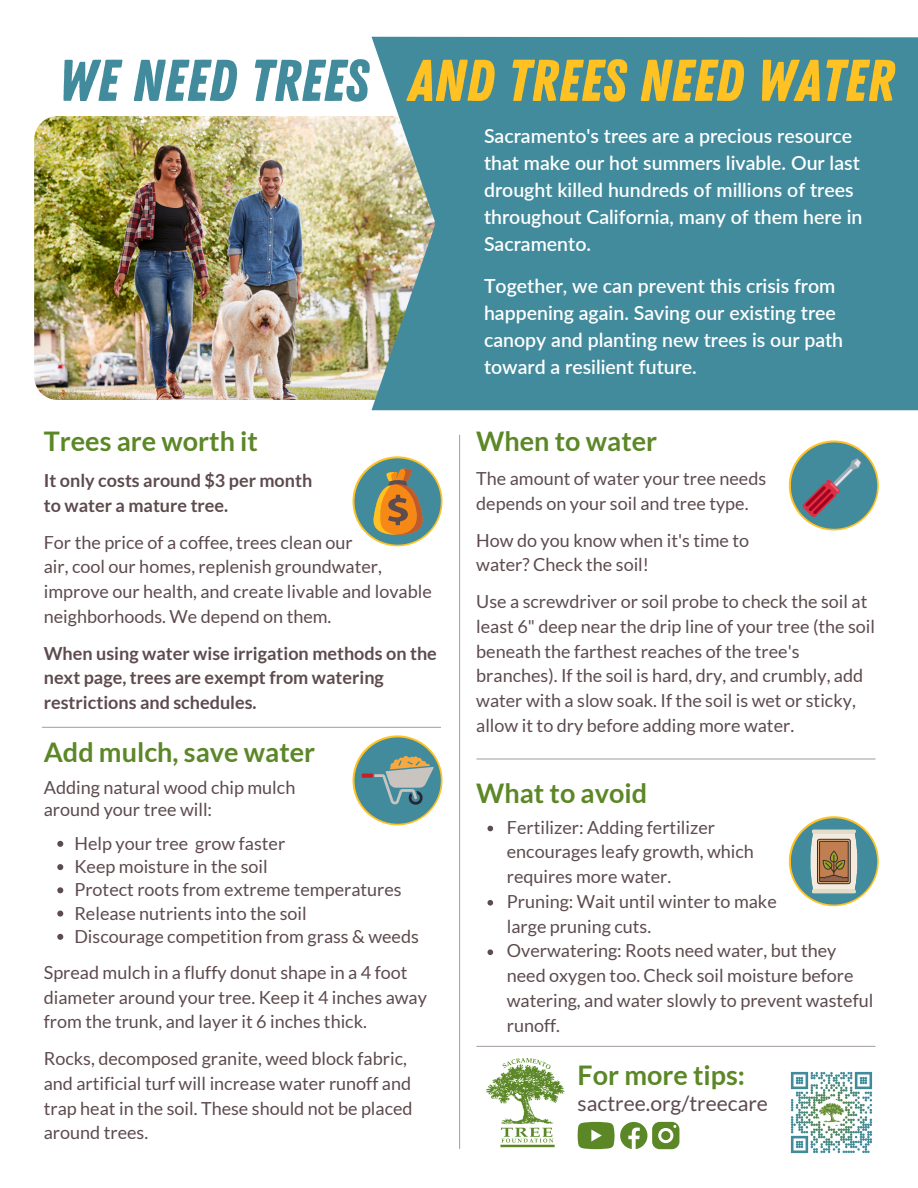
<style>
.page{position:relative;width:918px;height:1188px;background:#fff}
.page>*{position:absolute;margin:0;border:0;box-sizing:border-box;transform-origin:0 0}
.t1{font:58.8px "Zing Rust Base";color:#ffc222}
.t2{font:700 27px "Lato";color:#5c8727}
.t3{font:21.15px "Lato";color:#5d4b4e}
.t4{font:600 19.5px/27.2px "Lato";color:#fff}
.t5{font:18px/24.8px "Lato";color:#5d4b4e}
.t6{font:700 18px/24.8px "Lato";color:#5d4b4e}
.s1{color:#418b9c}
</style>
<div class="page">
<hr style="left:459px;top:435px;width:1px;height:713px;background:#ada6a7">
<svg style="left:789px;top:440px;width:90px;height:90px"></svg>
<div style="left:791px;top:443px;width:86px;height:86px;background:#418b9c;border-radius:50%"></div>
<svg style="left:803px;top:458px;width:59px;height:59px"></svg>
<svg style="left:789px;top:816px;width:90px;height:90px"></svg>
<div style="left:791px;top:818px;width:86px;height:87px;background:#418b9c;border-radius:50%"></div>
<svg style="left:810px;top:830px;width:47px;height:63px;background:#b8a38a"></svg>
<hr style="left:477px;top:758px;width:398px;height:2px;background:#ada6a7">
<svg style="left:353px;top:735px;width:90px;height:90px"></svg>
<div style="left:355px;top:737px;width:86px;height:87px;background:#418b9c;border-radius:50%"></div>
<svg style="left:362px;top:774px;width:11px;height:4px"></svg>
<svg style="left:374px;top:756px;width:60px;height:49px"></svg>
<hr style="left:477px;top:1046px;width:398px;height:1px;background:#ada6a7">
<img style="left:486px;top:1058px;width:79px;height:90px">
<svg style="left:578px;top:1122px;width:101px;height:27px"></svg>
<hr style="left:42px;top:727px;width:399px;height:1px;background:#ada6a7">
<img style="left:34px;top:116px;width:505px;height:284px;border-radius:24px">
<div style="left:372px;top:37px;width:546px;height:373px;background:#418b9c"></div>
<svg style="left:353px;top:456px;width:90px;height:90px"></svg>
<div style="left:355px;top:458px;width:86px;height:87px;background:#418b9c;border-radius:50%"></div>
<svg style="left:373px;top:468px;width:50px;height:67px"></svg>
<img style="left:790px;top:1071px;width:83px;height:83px">
<svg style="left:57px;top:841px;width:6px;height:6px"></svg>
<svg style="left:57px;top:864px;width:6px;height:6px"></svg>
<svg style="left:57px;top:887px;width:6px;height:6px"></svg>
<svg style="left:57px;top:911px;width:6px;height:6px"></svg>
<svg style="left:57px;top:934px;width:6px;height:6px"></svg>
<svg style="left:487px;top:826px;width:6px;height:5px"></svg>
<svg style="left:487px;top:900px;width:6px;height:6px"></svg>
<svg style="left:487px;top:949px;width:6px;height:6px"></svg>
<p class="t1" style="left:58px;top:46px;width:837px"><span class="s1">WE NEED TREES</span> AND TREES NEED WATER</p>
<p class="t2" style="left:44px;top:425px;width:216px">Trees are worth it</p>
<p class="t6" style="left:44px;top:468px;width:270px">It only costs around $3 per month</p>
<p class="t6" style="left:44px;top:492px;width:186px">to water a mature tree.</p>
<p class="t5" style="left:44px;top:529px;width:310px">For the price of a coffee, trees clean our</p>
<p class="t5" style="left:44px;top:554px;width:390px">air, cool our homes, replenish groundwater, improve our health, and create livable and lovable neighborhoods. We depend on them.</p>
<p class="t6" style="left:44px;top:640px;width:395px">When using water wise irrigation methods on the next page, trees are exempt from watering restrictions and schedules.</p>
<p class="t2" style="left:44px;top:735px;width:273px">Add mulch, save water</p>
<p class="t5" style="left:44px;top:774px;width:253px">Adding natural wood chip mulch</p>
<p class="t5" style="left:44px;top:797px;width:170px">around your tree will:</p>
<p class="t5" style="left:74px;top:831px;width:212px">Help your tree grow faster</p>
<p class="t5" style="left:74px;top:854px;width:195px">Keep moisture in the soil</p>
<p class="t5" style="left:74px;top:877px;width:329px">Protect roots from extreme temperatures</p>
<p class="t5" style="left:74px;top:900px;width:234px">Release nutrients into the soil</p>
<p class="t5" style="left:74px;top:924px;width:346px">Discourage competition from grass &amp; weeds</p>
<p class="t5" style="left:44px;top:960px;width:385px">Spread mulch in a fluffy donut shape in a 4 foot diameter around your tree. Keep it 4 inches away from the trunk, and layer it 6 inches thick.</p>
<p class="t5" style="left:44px;top:1046px;width:370px">Rocks, decomposed granite, weed block fabric, and artificial turf will increase water runoff and trap heat in the soil. These should not be placed around trees.</p>
<p class="t4" style="left:484px;top:122px;width:380px">Sacramento's trees are a precious resource that make our hot summers livable. Our last drought killed hundreds of millions of trees throughout California, many of them here in Sacramento.</p>
<p class="t4" style="left:484px;top:271px;width:361px">Together, we can prevent this crisis from happening again. Saving our existing tree canopy and planting new trees is our path toward a resilient future.</p>
<p class="t2" style="left:476px;top:425px;width:182px">When to water</p>
<p class="t5" style="left:476px;top:466px;width:292px">The amount of water your tree needs</p>
<p class="t5" style="left:476px;top:491px;width:274px">depends on your soil and tree type.</p>
<p class="t5" style="left:476px;top:527px;width:275px">How do you know when it's time to</p>
<p class="t5" style="left:476px;top:552px;width:174px">water? Check the soil!</p>
<p class="t5" style="left:476px;top:589px;width:400px">Use a screwdriver or soil probe to check the soil at least 6" deep near the drip line of your tree (the soil beneath the farthest reaches of the tree's branches). If the soil is hard, dry, and crumbly, add water with a slow soak. If the soil is wet or sticky, allow it to dry before adding more water.</p>
<p class="t2" style="left:476px;top:777px;width:173px">What to avoid</p>
<p class="t5" style="left:507px;top:814px;width:210px">Fertilizer: Adding fertilizer</p>
<p class="t5" style="left:507px;top:839px;width:249px">encourages leafy growth, which</p>
<p class="t5" style="left:507px;top:864px;width:166px">requires more water.</p>
<p class="t5" style="left:507px;top:913px;width:146px">large pruning cuts.</p>
<p class="t5" style="left:507px;top:888px;width:272px">Pruning: Wait until winter to make</p>
<p class="t5" style="left:507px;top:938px;width:368px">Overwatering: Roots need water, but they need oxygen too. Check soil moisture before watering, and water slowly to prevent wasteful runoff.</p>
<p class="t2" style="left:578px;top:1059px;width:169px">For more tips:</p>
<p class="t3" style="left:578px;top:1090px;width:192px">sactree.org/treecare</p>
</div>
